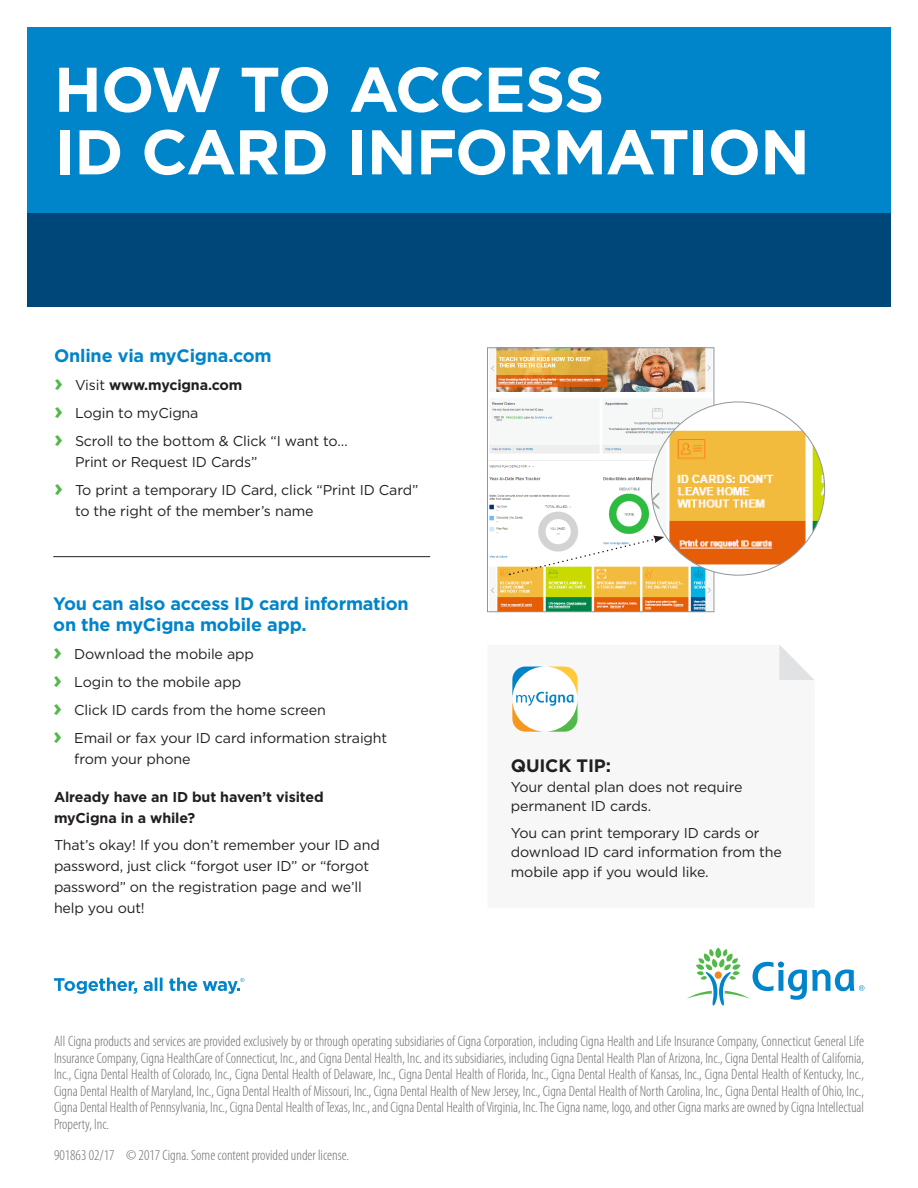
<style>
.page{position:relative;width:918px;height:1188px;background:#fff}
.page>*{position:absolute;margin:0;border:0;box-sizing:border-box;transform-origin:0 0}
.t1{font:700 63px/62.6px "Gotham";letter-spacing:-.02em;color:#fff}
.Body_copy__book_9_5{font:700 18px/21px "Gotham";letter-spacing:-.01em;color:#0084ca}
.Body_copy__book_9_5-2{font:700 18px "Gotham";letter-spacing:-.01em;color:#231f20}
.Legal_copy_Cat{font:300 condensed 15px/16.5px "Myriad Pro";color:#6c6d70;text-align:justify}
.Body_copy__book_9_5-3{font:14.25px/21px "Gotham";letter-spacing:-.01em;color:#231f20}
.Body_copy__book_9_5-4{font:700 14.25px/21px "Gotham";letter-spacing:-.01em;color:#231f20}
.s1{font-size:24px;color:#51b948}
.s2{font-weight:400}
.s3{font-weight:700;font-size:24px;color:#51b948}
</style>
<div class="page">
<div style="left:27px;top:27px;width:864px;height:274px;background:#0084ca"></div>
<div style="left:27px;top:214px;width:864px;height:93px;background:#004779"></div>
<svg style="left:687px;top:948px;width:177px;height:58px"></svg>
<svg style="left:54px;top:978px;width:83px;height:16px"></svg>
<svg style="left:144px;top:978px;width:19px;height:13px"></svg>
<svg style="left:169px;top:978px;width:28px;height:13px"></svg>
<svg style="left:203px;top:978px;width:41px;height:16px"></svg>
<img style="left:489px;top:349px;width:223px;height:261px">
<div style="left:487px;top:347px;width:227px;height:265px;border:1px solid #939598"></div>
<svg style="left:779px;top:645px;width:35px;height:35px"></svg>
<svg style="left:512px;top:667px;width:66px;height:65px"></svg>
<svg style="left:651px;top:402px;width:174px;height:173px"></svg>
<img style="left:651px;top:402px;width:174px;height:162px">
<hr style="left:53px;top:556px;width:377px;height:1px;background:#231f20">
<svg style="left:509px;top:536px;width:155px;height:39px"></svg>
<p class="t1" style="left:54px;top:58px;width:757px">HOW TO ACCESS<br>ID CARD INFORMATION</p>
<p class="Body_copy__book_9_5" style="left:54px;top:345px;width:219px">Online via myCigna.com</p>
<p class="Body_copy__book_9_5-4" style="left:54px;top:375px;width:190px"><span class="s1">›</span> <span class="s2">Visit</span> www.mycigna.com</p>
<p class="Body_copy__book_9_5-3" style="left:54px;top:402px;width:146px"><span class="s3">›</span> Login to myCigna</p>
<p class="Body_copy__book_9_5-3" style="left:75px;top:430px;width:274px;text-indent:-21px"><span class="s3">›</span> Scroll to the bottom &amp; Click “I want to…<br>Print or Request ID Cards”</p>
<p class="Body_copy__book_9_5-3" style="left:75px;top:479px;width:345px;text-indent:-21px"><span class="s3">›</span> To print a temporary ID Card, click “Print ID Card” to the right of the member’s name</p>
<p class="Body_copy__book_9_5" style="left:53px;top:593px;width:357px">You can also access ID card information on the myCigna mobile app.</p>
<p class="Body_copy__book_9_5-3" style="left:53px;top:643px;width:202px"><span class="s3">›</span> Download the mobile app</p>
<p class="Body_copy__book_9_5-3" style="left:53px;top:671px;width:189px"><span class="s3">›</span> Login to the mobile app</p>
<p class="Body_copy__book_9_5-3" style="left:53px;top:699px;width:274px"><span class="s3">›</span> Click ID cards from the home screen</p>
<p class="Body_copy__book_9_5-3" style="left:74px;top:727px;width:315px;text-indent:-21px"><span class="s3">›</span> Email or fax your ID card information straight from your phone</p>
<p class="Body_copy__book_9_5-4" style="left:54px;top:787px;width:271px">Already have an ID but haven’t visited myCigna in a while?</p>
<p class="Body_copy__book_9_5-3" style="left:54px;top:834px;width:327px">That’s okay! If you don’t remember your ID and password, just click “forgot user ID” or “forgot password” on the registration page and we’ll help you out!</p>
<p class="Body_copy__book_9_5-2" style="left:511px;top:754px;width:102px">QUICK TIP:</p>
<p class="Body_copy__book_9_5-3" style="left:511px;top:777px;width:233px;line-height:19.5px">Your dental plan does not require permanent ID cards.</p>
<p class="Body_copy__book_9_5-3" style="left:511px;top:823px;width:273px;line-height:19.5px">You can print temporary ID cards or download ID card information from the mobile app if you would like.</p>
<p class="Legal_copy_Cat" style="left:54px;top:1033px;width:812px">All Cigna products and services are provided exclusively by or through operating subsidiaries of Cigna Corporation, including Cigna Health and Life Insurance Company, Connecticut General Life Insurance Company, Cigna HealthCare of Connecticut, Inc., and Cigna Dental Health, Inc. and its subsidiaries, including Cigna Dental Health Plan of Arizona, Inc., Cigna Dental Health of California, Inc., Cigna Dental Health of Colorado, Inc., Cigna Dental Health of Delaware, Inc., Cigna Dental Health of Florida, Inc., Cigna Dental Health of Kansas, Inc., Cigna Dental Health of Kentucky, Inc., Cigna Dental Health of Maryland, Inc., Cigna Dental Health of Missouri, Inc., Cigna Dental Health of New Jersey, Inc., Cigna Dental Health of North Carolina, Inc., Cigna Dental Health of Ohio, Inc., Cigna Dental Health of Pennsylvania, Inc., Cigna Dental Health of Texas, Inc., and Cigna Dental Health of Virginia, Inc. The Cigna name, logo, and other Cigna marks are owned by Cigna Intellectual Property, Inc.</p>
<p class="Legal_copy_Cat" style="left:54px;top:1148px;width:297px">901863 02/17 © 2017 Cigna. Some content provided under license.</p>
</div>
